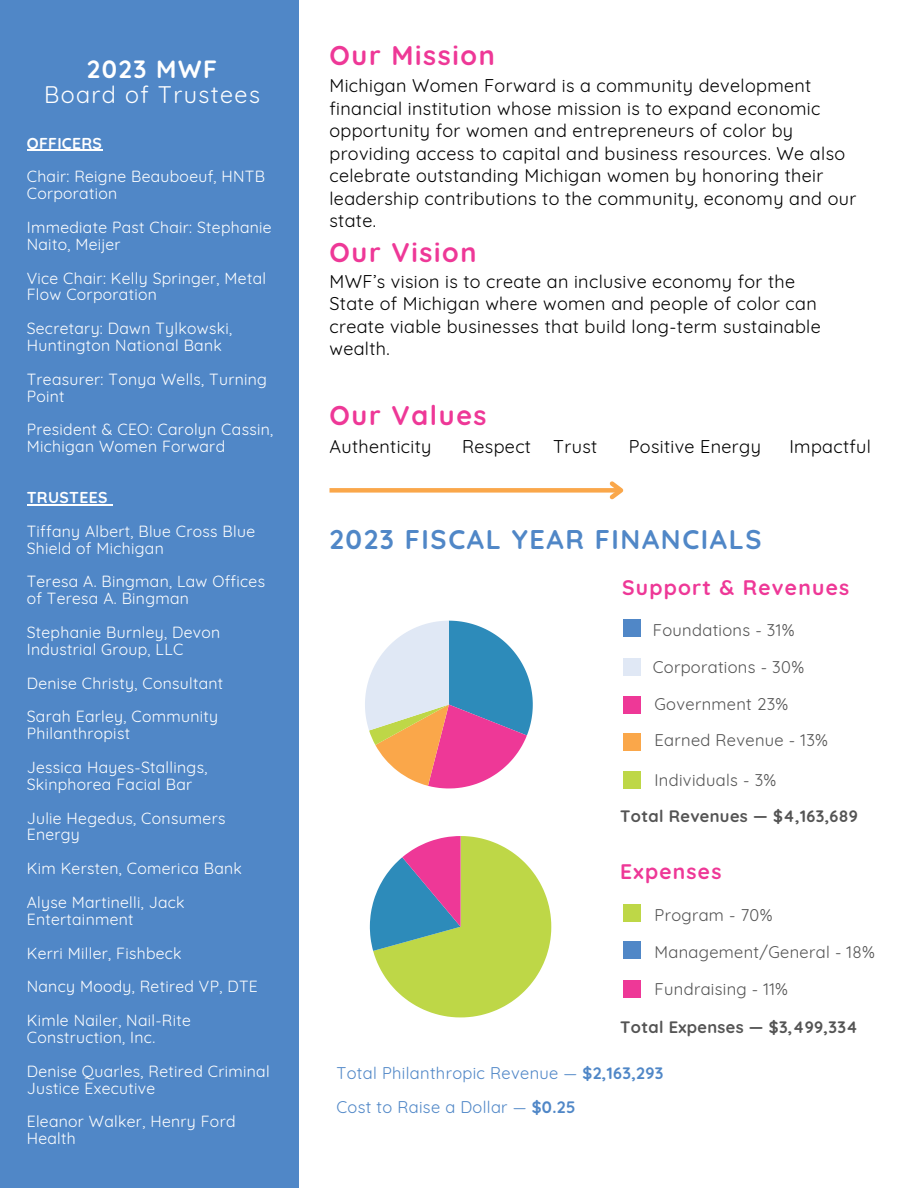
<style>
.page{position:relative;width:918px;height:1188px;background:#fff}
.page>*{position:absolute;margin:0;border:0;box-sizing:border-box;transform-origin:0 0}
.t1{font:700 27px "Quicksand";letter-spacing:.06em;color:#ee3897}
.t2{font:700 27px "Quicksand";letter-spacing:.06em;color:#5087c7}
.t3{font:700 24.9px "Quicksand";letter-spacing:.06em;color:#fff}
.t4{font:23.4px "Quicksand";letter-spacing:.06em;color:#fff}
.t5{font:700 21px "Quicksand";letter-spacing:.06em;color:#ee3897}
.t6{font:18px/22.5px "Quicksand";letter-spacing:.02em;color:#000}
.t7{font:16.5px/36.3px "Quicksand";letter-spacing:.02em;color:#545454}
.t8{font:16.5px/34px "Quicksand";letter-spacing:.02em;color:#5087c7}
.t9{font:700 16.5px "Quicksand";letter-spacing:.02em;color:#545454}
.t10{font:15.75px/33.8px "Quicksand";letter-spacing:.02em;color:#fff}
.t11{font:700 15.75px "Quicksand";letter-spacing:.02em;color:#fff}
.s1{font-weight:700}
</style>
<div class="page">
<div style="left:0;top:0;width:299px;height:1188px;background:#5087c7"></div>
<div style="left:623px;top:772px;width:17px;height:17px;background:#bed747"></div>
<div style="left:623px;top:658px;width:17px;height:17px;background:#e0e8f5"></div>
<div style="left:623px;top:620px;width:17px;height:17px;background:#5087c7"></div>
<div style="left:623px;top:696px;width:17px;height:17px;background:#ee3897"></div>
<div style="left:623px;top:733px;width:17px;height:18px;background:#faa74a"></div>
<div style="left:623px;top:904px;width:17px;height:18px;background:#bed747"></div>
<div style="left:623px;top:942px;width:17px;height:17px;background:#5087c7"></div>
<div style="left:623px;top:980px;width:17px;height:17px;background:#ee3897"></div>
<div style="left:329px;top:488px;width:292px;height:5px;background:#faa74a"></div>
<svg style="left:606px;top:481px;width:18px;height:19px"></svg>
<hr style="left:27px;top:150px;width:75px;height:1px;background:#fff">
<hr style="left:27px;top:504px;width:81px;height:1px;background:#fff">
<svg style="left:365px;top:621px;width:168px;height:168px"></svg>
<svg style="left:370px;top:836px;width:181px;height:181px"></svg>
<h2 class="t3" style="left:87px;top:53px;width:132px">2023 MWF</h2>
<h3 class="t4" style="left:44px;top:79px;width:217px">Board of Trustees</h3>
<p class="t11" style="left:27px;top:133px;width:77px">OFFICERS</p>
<p class="t10" style="left:27px;top:168px;width:240px;line-height:16.8px">Chair: Reigne Beauboeuf, HNTB<br>Corporation</p>
<p class="t10" style="left:27px;top:219px;width:246px;line-height:16.8px">Immediate Past Chair: Stephanie<br>Naito, Meijer</p>
<p class="t10" style="left:27px;top:269px;width:241px;line-height:16.8px">Vice Chair: Kelly Springer, Metal<br>Flow Corporation</p>
<p class="t10" style="left:27px;top:320px;width:207px;line-height:16.8px">Secretary: Dawn Tylkowski,<br>Huntington National Bank</p>
<p class="t10" style="left:27px;top:371px;width:242px;line-height:16.8px">Treasurer: Tonya Wells, Turning<br>Point</p>
<p class="t10" style="left:27px;top:421px;width:248px;line-height:16.8px">President &amp; CEO: Carolyn Cassin,<br>Michigan Women Forward</p>
<p class="t11" style="left:27px;top:487px;width:82px">TRUSTEES</p>
<p class="t10" style="left:27px;top:522px;width:230px;line-height:16.8px">Tiffany Albert, Blue Cross Blue<br>Shield of Michigan</p>
<p class="t10" style="left:27px;top:573px;width:240px;line-height:16.8px">Teresa A. Bingman, Law Offices of Teresa A. Bingman</p>
<p class="t10" style="left:27px;top:624px;width:195px;line-height:16.8px">Stephanie Burnley, Devon<br>Industrial Group, LLC</p>
<p class="t10" style="left:27px;top:666px;width:198px">Denise Christy, Consultant<br>Sarah Earley, Community</p>
<p class="t10" style="left:27px;top:716px;width:182px">Philanthropist<br>Jessica Hayes-Stallings,</p>
<p class="t10" style="left:27px;top:767px;width:200px">Skinphorea Facial Bar<br>Julie Hegedus, Consumers</p>
<p class="t10" style="left:27px;top:818px;width:217px">Energy<br>Kim Kersten, Comerica Bank<br>Alyse Martinelli, Jack</p>
<p class="t10" style="left:27px;top:902px;width:233px">Entertainment<br>Kerri Miller, Fishbeck<br>Nancy Moody, Retired VP, DTE<br>Kimle Nailer, Nail-Rite</p>
<p class="t10" style="left:27px;top:1020px;width:244px">Construction, Inc.<br>Denise Quarles, Retired Criminal</p>
<p class="t10" style="left:27px;top:1071px;width:210px">Justice Executive<br>Eleanor Walker, Henry Ford</p>
<p class="t10" style="left:27px;top:1121px;width:51px">Health</p>
<h1 class="t1" style="left:329px;top:38px;width:167px">Our Mission</h1>
<p class="t6" style="left:329px;top:74px;width:528px">Michigan Women Forward is a community development financial institution whose mission is to expand economic opportunity for women and entrepreneurs of color by providing access to capital and business resources. We also celebrate outstanding Michigan women by honoring their leadership contributions to the community, economy and our state.</p>
<h1 class="t1" style="left:329px;top:235px;width:148px">Our Vision</h1>
<p class="t6" style="left:329px;top:270px;width:493px">MWF’s vision is to create an inclusive economy for the State of Michigan where women and people of color can create viable businesses that build long-term sustainable wealth.</p>
<h1 class="t1" style="left:329px;top:398px;width:159px">Our Values</h1>
<p class="t6" style="left:329px;top:435px;width:103px">Authenticity</p>
<p class="t6" style="left:462px;top:435px;width:137px">Respect Trust</p>
<p class="t6" style="left:629px;top:435px;width:134px">Positive Energy</p>
<p class="t6" style="left:789px;top:435px;width:83px">Impactful</p>
<h1 class="t2" style="left:329px;top:522px;width:434px">2023 FISCAL YEAR FINANCIALS</h1>
<h3 class="t5" style="left:622px;top:574px;width:229px">Support &amp; Revenues</h3>
<p class="t7" style="left:653px;top:612px;width:143px">Foundations - 31%</p>
<p class="t7" style="left:653px;top:649px;width:153px">Corporations - 30%</p>
<p class="t7" style="left:655px;top:686px;width:175px">Government 23%<br>Earned Revenue - 13%</p>
<p class="t7" style="left:655px;top:762px;width:123px">Individuals - 3%</p>
<p class="t9" style="left:620px;top:806px;width:239px">Total Revenues — $4,163,689</p>
<h3 class="t5" style="left:620px;top:858px;width:103px">Expenses</h3>
<p class="t7" style="left:655px;top:897px;width:120px">Program - 70%</p>
<p class="t7" style="left:655px;top:934px;width:222px">Management/General - 18%</p>
<p class="t7" style="left:655px;top:971px;width:135px">Fundraising - 11%</p>
<p class="t9" style="left:620px;top:1016px;width:239px">Total Expenses — $3,499,334</p>
<p class="t8" style="left:337px;top:1056px;width:328px">Total Philanthropic Revenue — <span class="s1">$2,163,293<br></span>Cost to Raise a Dollar — <span class="s1">$0.25</span></p>
</div>
